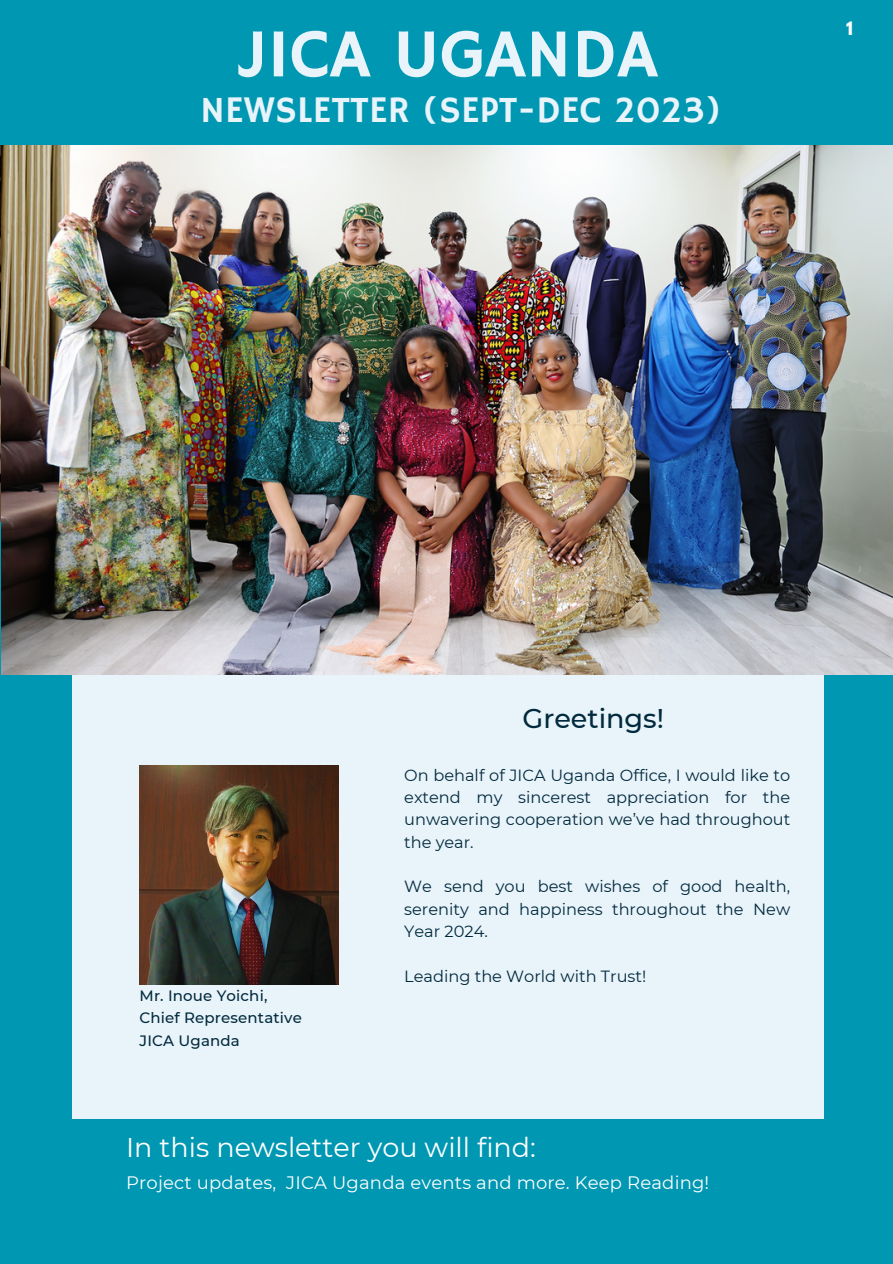
<style>
.page{position:relative;width:893px;height:1264px;background:#fff}
.page>*{position:absolute;margin:0;border:0;box-sizing:border-box;transform-origin:0 0}
.t1{font:69px "Hammersmith One";color:#e8f3fa}
.t2{font:37.5px "Hammersmith One";color:#e8f3fa}
.t3{font:27px "Montserrat";color:#fefefe}
.t4{font:500 27px "Montserrat";color:#022a3d}
.t5{font:18px "Montserrat";letter-spacing:.01em;color:#fefefe}
.t6{font:700 16.5px "League Spartan";color:#fff}
.t7{font:16.2px/22.4px "Montserrat";color:#022a3d;text-align:justify}
.t8{font:500 15px/22.5px "Montserrat";letter-spacing:.01em;color:#022a3d}
</style>
<div class="page">
<div style="left:0;top:0;width:892px;height:1263px;background:#0097b2"></div>
<div style="left:72px;top:438px;width:751px;height:680px;background:#e8f3fa"></div>
<img style="left:139px;top:765px;width:200px;height:219px">
<img style="left:1px;top:145px;width:891px;height:529px">
<p class="t1" style="left:238px;top:14px;width:421px">JICA UGANDA</p>
<h3 class="t2" style="left:200px;top:88px;width:523px">NEWSLETTER (SEPT-DEC 2023)</h3>
<p class="t6" style="left:845px;top:20px;width:8px">1</p>
<p class="t4" style="left:522px;top:702px;width:143px">Greetings!</p>
<p class="t8" style="left:139px;top:983px;width:164px">Mr. Inoue Yoichi,<br>Chief Representative<br>JICA Uganda</p>
<p class="t7" style="left:404px;top:763px;width:387px">On behalf of JICA Uganda Office, I would like to extend my sincerest appreciation for the unwavering cooperation we’ve had throughout the year.</p>
<p class="t7" style="left:404px;top:875px;width:387px">We send you best wishes of good health, serenity and happiness throughout the New Year 2024.</p>
<h4 class="t7" style="left:404px;top:964px;width:243px">Leading the World with Trust!</h4>
<h6 class="t3" style="left:126px;top:1130px;width:411px">In this newsletter you will find:</h6>
<p class="t5" style="left:126px;top:1171px;width:584px">Project updates, JICA Uganda events and more. Keep Reading!</p>
</div>
